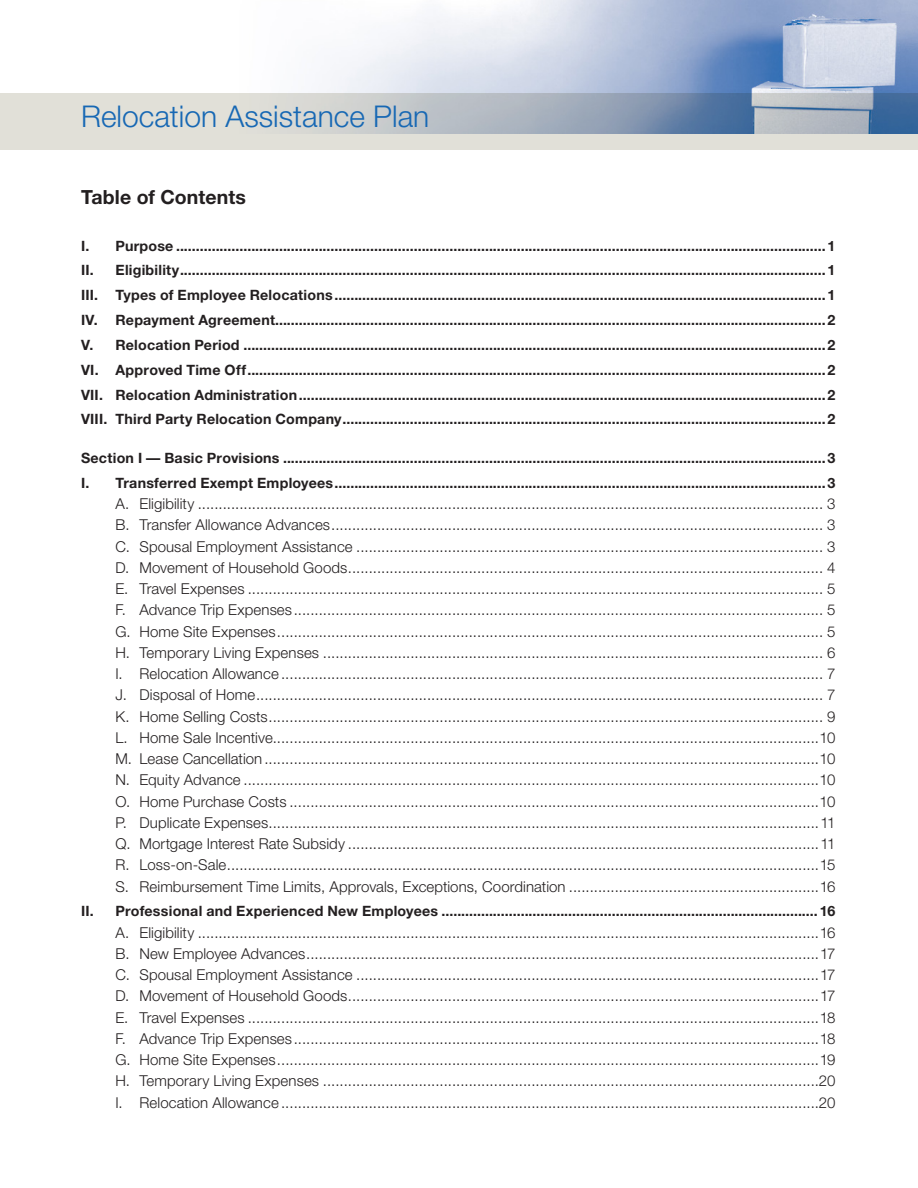
<style>
.page{position:relative;width:918px;height:1188px;background:#fff}
.page>*{position:absolute;margin:0;border:0;box-sizing:border-box;transform-origin:0 0}
.t1{font:300 30px "Helvetica Neue";color:#1768b4}
.TOC_Head{font:700 19.5px "Helvetica Neue";letter-spacing:.005em;color:#231f20}
.TOC_L2{font:300 15px "Helvetica Neue";letter-spacing:.005em;color:#231f20}
.TOC_L1{font:700 14.25px "Helvetica Neue";letter-spacing:.015em;color:#231f20}
</style>
<div class="page">
<div style="left:0;top:93px;width:918px;height:57px;background:#e1e0d8"></div>
<img style="left:311px;top:0;width:607px;height:133px">
<h1 class="t1" style="left:81px;top:98px;width:350px">Relocation Assistance Plan</h1>
<p class="TOC_Head" style="left:81px;top:185px;width:167px">Table of Contents</p>
<p class="TOC_L1" style="left:81px;top:237px;width:756px">I. Purpose ....................................................................................................................................................................1</p>
<p class="TOC_L1" style="left:81px;top:262px;width:756px">II. Eligibility...................................................................................................................................................................1</p>
<p class="TOC_L1" style="left:81px;top:286px;width:756px">III. Types of Employee Relocations............................................................................................................................1</p>
<p class="TOC_L1" style="left:81px;top:311px;width:756px">IV. Repayment Agreement...........................................................................................................................................2</p>
<p class="TOC_L1" style="left:81px;top:336px;width:756px">V. Relocation Period ...................................................................................................................................................2</p>
<p class="TOC_L1" style="left:81px;top:361px;width:756px">VI. Approved Time Off..................................................................................................................................................2</p>
<p class="TOC_L1" style="left:81px;top:386px;width:756px">VII. Relocation Administration.....................................................................................................................................2</p>
<p class="TOC_L1" style="left:81px;top:410px;width:756px">VIII. Third Party Relocation Company..........................................................................................................................2</p>
<p class="TOC_L1" style="left:81px;top:449px;width:756px">Section I — Basic Provisions .........................................................................................................................................3</p>
<p class="TOC_L1" style="left:81px;top:474px;width:756px">I. Transferred Exempt Employees............................................................................................................................3</p>
<p class="TOC_L2" style="left:116px;top:495px;width:721px">A. Eligibility ...................................................................................................................................................... 3</p>
<p class="TOC_L2" style="left:116px;top:516px;width:721px">B. Transfer Allowance Advances...................................................................................................................... 3</p>
<p class="TOC_L2" style="left:116px;top:537px;width:721px">C. Spousal Employment Assistance ................................................................................................................ 3</p>
<p class="TOC_L2" style="left:116px;top:558px;width:721px">D. Movement of Household Goods.................................................................................................................. 4</p>
<p class="TOC_L2" style="left:116px;top:580px;width:721px">E. Travel Expenses .......................................................................................................................................... 5</p>
<p class="TOC_L2" style="left:116px;top:601px;width:721px">F. Advance Trip Expenses............................................................................................................................... 5</p>
<p class="TOC_L2" style="left:116px;top:622px;width:721px">G. Home Site Expenses................................................................................................................................... 5</p>
<p class="TOC_L2" style="left:116px;top:643px;width:721px">H. Temporary Living Expenses ........................................................................................................................ 6</p>
<p class="TOC_L2" style="left:116px;top:665px;width:721px">I. Relocation Allowance .................................................................................................................................. 7</p>
<p class="TOC_L2" style="left:116px;top:686px;width:721px">J. Disposal of Home........................................................................................................................................ 7</p>
<p class="TOC_L2" style="left:116px;top:707px;width:721px">K. Home Selling Costs..................................................................................................................................... 9</p>
<p class="TOC_L2" style="left:116px;top:728px;width:721px">L. Home Sale Incentive...................................................................................................................................10</p>
<p class="TOC_L2" style="left:116px;top:750px;width:721px">M. Lease Cancellation .....................................................................................................................................10</p>
<p class="TOC_L2" style="left:116px;top:771px;width:721px">N. Equity Advance ..........................................................................................................................................10</p>
<p class="TOC_L2" style="left:116px;top:792px;width:721px">O. Home Purchase Costs ...............................................................................................................................10</p>
<p class="TOC_L2" style="left:116px;top:813px;width:721px">P. Duplicate Expenses....................................................................................................................................11</p>
<p class="TOC_L2" style="left:116px;top:835px;width:721px">Q. Mortgage Interest Rate Subsidy .................................................................................................................11</p>
<p class="TOC_L2" style="left:116px;top:856px;width:722px">R. Loss-on-Sale..............................................................................................................................................15</p>
<p class="TOC_L2" style="left:116px;top:877px;width:721px">S. Reimbursement Time Limits, Approvals, Exceptions, Coordination ............................................................16</p>
<p class="TOC_L1" style="left:81px;top:902px;width:756px">II. Professional and Experienced New Employees ............................................................................................... 16</p>
<p class="TOC_L2" style="left:116px;top:923px;width:721px">A. Eligibility .....................................................................................................................................................16</p>
<p class="TOC_L2" style="left:115px;top:944px;width:722px">B. New Employee Advances...........................................................................................................................17</p>
<p class="TOC_L2" style="left:115px;top:966px;width:722px">C. Spousal Employment Assistance ...............................................................................................................17</p>
<p class="TOC_L2" style="left:115px;top:987px;width:722px">D. Movement of Household Goods.................................................................................................................17</p>
<p class="TOC_L2" style="left:115px;top:1008px;width:721px">E. Travel Expenses .........................................................................................................................................18</p>
<p class="TOC_L2" style="left:115px;top:1029px;width:721px">F. Advance Trip Expenses..............................................................................................................................18</p>
<p class="TOC_L2" style="left:115px;top:1051px;width:722px">G. Home Site Expenses..................................................................................................................................19</p>
<p class="TOC_L2" style="left:115px;top:1072px;width:721px">H. Temporary Living Expenses .......................................................................................................................20</p>
<p class="TOC_L2" style="left:115px;top:1093px;width:721px">I. Relocation Allowance .................................................................................................................................20</p>
</div>
